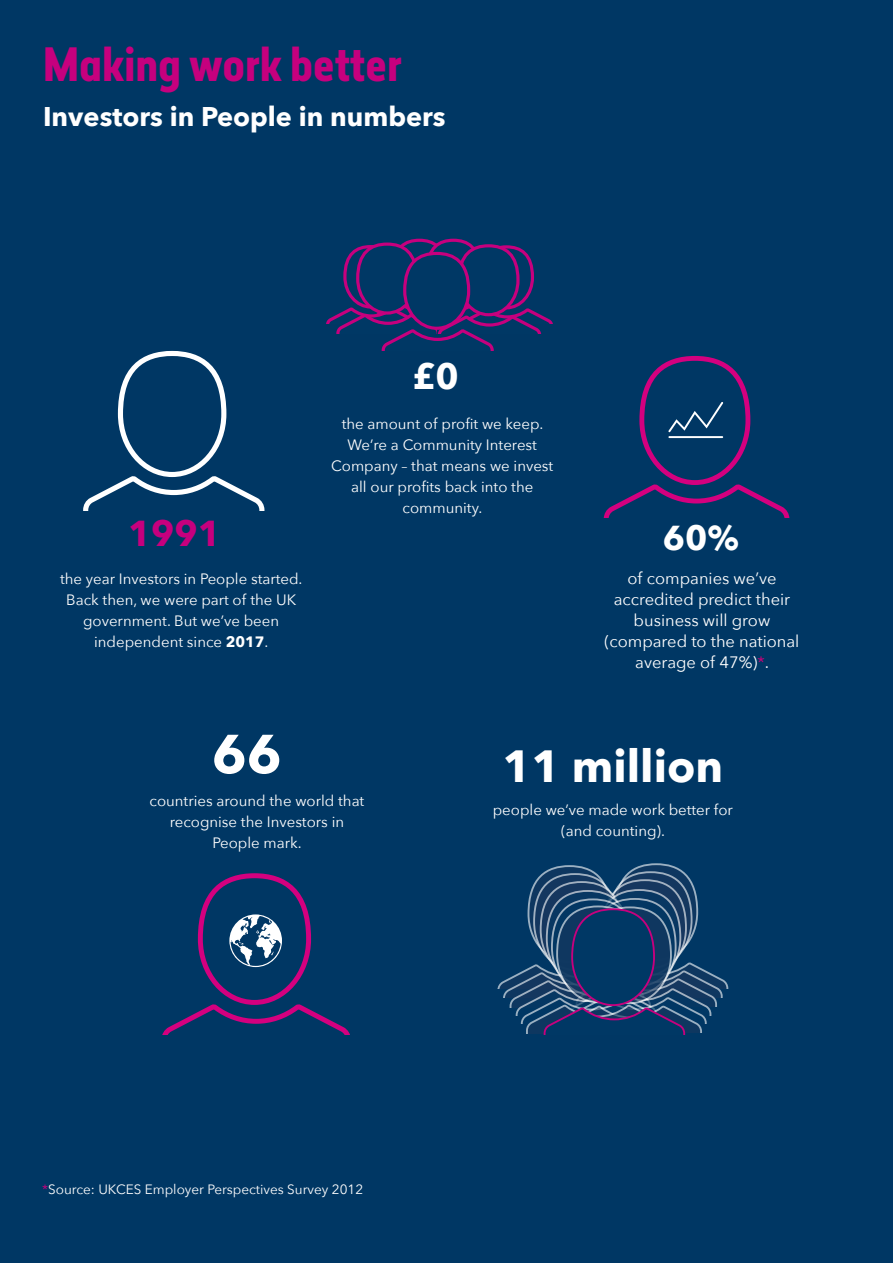
<style>
.page{position:relative;width:893px;height:1263px;background:#fff}
.page>*{position:absolute;margin:0;border:0;box-sizing:border-box;transform-origin:0 0}
.t1{font:700 54px "Avenir Next";color:#fff}
.t2{font:700 45px "Elysio";color:#c6007e}
.t3{font:700 45px "Avenir Next";color:#fff}
.t4{font:700 36px "Avenir Next";color:#c6007e}
.t5{font:700 36px "Avenir Next";color:#fff}
.t6{font:700 34.5px "Avenir Next";color:#fff}
.t7{font:700 27px "Avenir Next";color:#fff}
.t8{font:16.5px "Avenir Next";color:#fff}
.t9{font:15px/21px "Avenir Next";color:#fff;text-align:center}
.t10{font:13.5px "Avenir Next";color:#fff}
.s1{font-weight:700}
.s2{color:#cd007a}
.s3{color:#c6007e}
</style>
<div class="page">
<div style="left:1px;top:0;width:892px;height:1263px;background:#003764"></div>
<svg style="left:615px;top:864px;width:82px;height:96px"></svg>
<svg style="left:528px;top:866px;width:82px;height:96px"></svg>
<svg style="left:610px;top:872px;width:82px;height:96px"></svg>
<svg style="left:534px;top:874px;width:82px;height:96px"></svg>
<svg style="left:604px;top:880px;width:82px;height:96px"></svg>
<svg style="left:541px;top:882px;width:82px;height:96px"></svg>
<svg style="left:598px;top:890px;width:82px;height:96px"></svg>
<svg style="left:547px;top:891px;width:82px;height:96px"></svg>
<svg style="left:594px;top:899px;width:82px;height:96px"></svg>
<svg style="left:552px;top:899px;width:82px;height:96px"></svg>
<svg style="left:589px;top:907px;width:82px;height:96px"></svg>
<svg style="left:557px;top:906px;width:82px;height:96px"></svg>
<div style="left:572px;top:909px;width:82px;height:96px;background:#003865;border-radius:50%"></div>
<svg style="left:497px;top:961px;width:232px;height:74px"></svg>
<div style="left:198px;top:873px;width:113px;height:132px;border:5px solid #d4007f;border-radius:50%"></div>
<svg style="left:162px;top:1000px;width:188px;height:35px"></svg>
<svg style="left:229px;top:914px;width:53px;height:53px"></svg>
<div style="left:639px;top:356px;width:111px;height:129px;border:5px solid #d4007f;border-radius:50%"></div>
<svg style="left:603px;top:480px;width:187px;height:38px"></svg>
<hr style="left:668px;top:436px;width:55px;height:2px;background:#fff">
<svg style="left:668px;top:402px;width:55px;height:30px"></svg>
<svg style="left:393px;top:240px;width:52px;height:61px"></svg>
<div style="left:392px;top:239px;width:55px;height:64px;border:3px solid #c6007e;border-radius:50%"></div>
<svg style="left:427px;top:240px;width:52px;height:61px"></svg>
<div style="left:426px;top:239px;width:55px;height:64px;border:3px solid #c6007e;border-radius:50%"></div>
<svg style="left:345px;top:247px;width:51px;height:60px"></svg>
<div style="left:343px;top:245px;width:55px;height:64px;border:3px solid #c6007e;border-radius:50%"></div>
<svg style="left:480px;top:247px;width:52px;height:61px"></svg>
<div style="left:479px;top:245px;width:55px;height:64px;border:3px solid #c6007e;border-radius:50%"></div>
<div style="left:459px;top:246px;width:59px;height:69px;background:#003865;border-radius:50%"></div>
<div style="left:457px;top:244px;width:63px;height:72px;border:3px solid #c6007e;border-radius:50%"></div>
<div style="left:358px;top:244px;width:59px;height:69px;background:#003865;border-radius:50%"></div>
<div style="left:356px;top:243px;width:62px;height:72px;border:3px solid #c6007e;border-radius:50%"></div>
<div style="left:405px;top:253px;width:64px;height:75px;background:#003865;border-radius:50%"></div>
<div style="left:403px;top:252px;width:67px;height:78px;border:3px solid #c6007e;border-radius:50%"></div>
<svg style="left:326px;top:299px;width:227px;height:51px"></svg>
<div style="left:118px;top:351px;width:108px;height:126px;border:5px solid #fff;border-radius:50%"></div>
<svg style="left:83px;top:471px;width:182px;height:39px"></svg>
<p class="t2" style="left:43px;top:32px;width:360px">Making work better</p>
<p class="t7" style="left:43px;top:93px;width:404px">Investors in People in numbers</p>
<p class="t5" style="left:412px;top:345px;width:48px">£0</p>
<p class="t9" style="left:331px;top:413px;width:224px">the amount of profit we keep.<br>We’re a Community Interest<br>Company – that means we invest all our profits back into the</p>
<p class="t9" style="left:403px;top:497px;width:81px">community.</p>
<p class="t4" style="left:128px;top:502px;width:95px">1991</p>
<p class="t6" style="left:663px;top:507px;width:78px">60%</p>
<p class="t9" style="left:60px;top:567px;width:244px">the year Investors in People started.<br>Back then, we were part of the UK government. But we’ve been</p>
<p class="t9" style="left:94px;top:630px;width:176px">independent since <span class="s1">2017</span>.</p>
<p class="t1" style="left:212px;top:707px;width:71px">66</p>
<p class="t9" style="left:149px;top:790px;width:216px">countries around the world that recognise the Investors in</p>
<p class="t9" style="left:213px;top:832px;width:91px">People mark.</p>
<p class="t8" style="left:627px;top:565px;width:151px">of companies we’ve</p>
<p class="t8" style="left:614px;top:586px;width:178px">accredited predict their</p>
<p class="t8" style="left:634px;top:607px;width:138px">business will grow</p>
<p class="t8" style="left:604px;top:628px;width:196px">(compared to the national</p>
<p class="t8" style="left:635px;top:649px;width:135px">average of 47%)<span class="s2">*</span>.</p>
<p class="t3" style="left:503px;top:727px;width:222px">11 million</p>
<p class="t9" style="left:493px;top:799px;width:242px">people we’ve made work better for (and counting).</p>
<p class="t10" style="left:42px;top:1178px;width:323px"><span class="s3">*</span>Source: UKCES Employer Perspectives Survey 2012</p>
</div>
